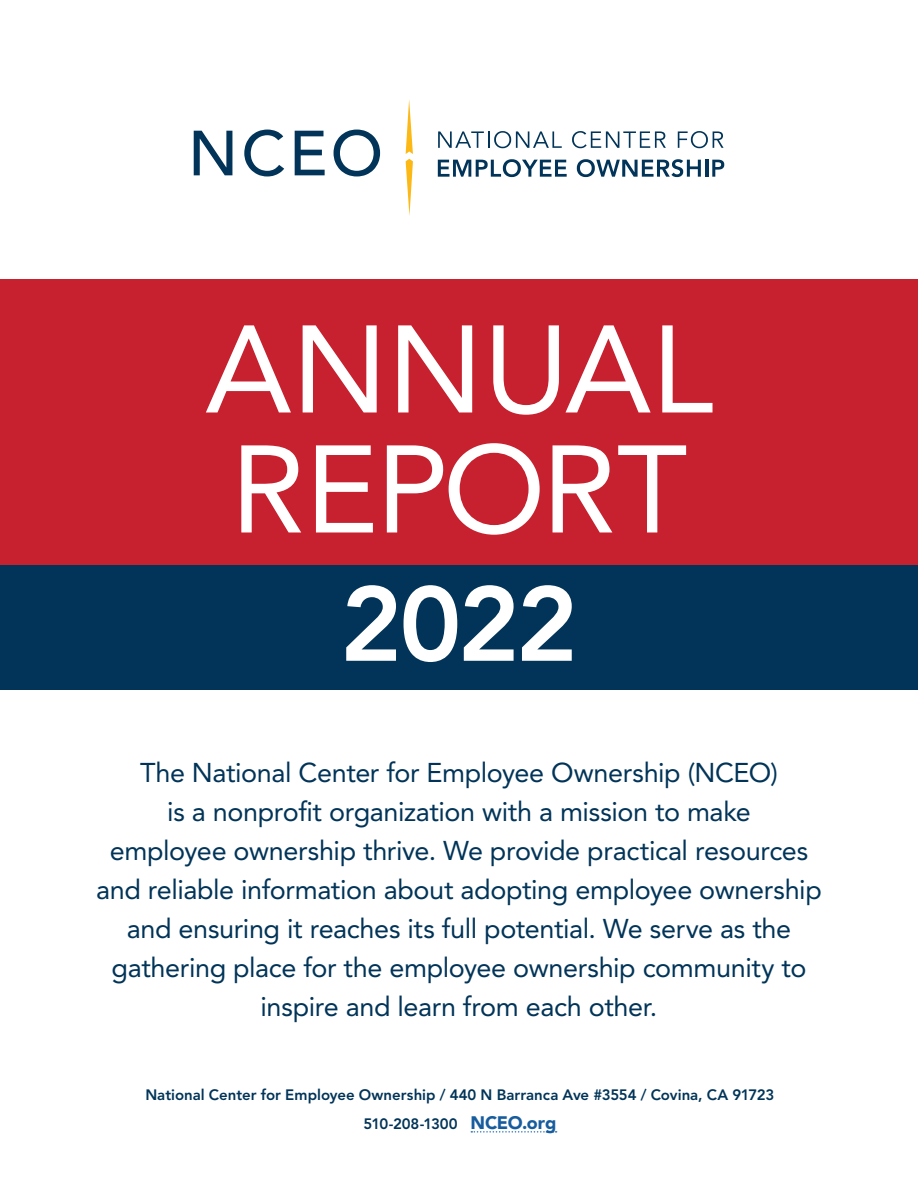
<style>
.page{position:relative;width:918px;height:1188px;background:#fff}
.page>*{position:absolute;margin:0;border:0;box-sizing:border-box;transform-origin:0 0}
.t1{font:123px/120px "Avenir LT Std";letter-spacing:-.005em;color:#fff}
.t2{font:800 105px "Avenir LT Std";color:#fff}
.AV_body_noindent{font:27px/39px "Avenir LT Std";letter-spacing:-.015em;color:#013458;text-align:center}
.AV_body_9_11{font:800 15px "Avenir LT Std";color:#013458}
.s1{font-weight:900;font-size:18px;color:#175d9e}
</style>
<div class="page">
<div style="left:0;top:279px;width:918px;height:380px;background:#c7202f"></div>
<svg style="left:471px;top:1131px;width:86px;height:2px"></svg>
<svg style="left:194px;top:131px;width:38px;height:44px"></svg>
<svg style="left:244px;top:130px;width:40px;height:46px"></svg>
<svg style="left:295px;top:131px;width:30px;height:44px"></svg>
<svg style="left:334px;top:130px;width:46px;height:46px"></svg>
<svg style="left:438px;top:131px;width:124px;height:17px"></svg>
<svg style="left:572px;top:131px;width:94px;height:17px"></svg>
<svg style="left:678px;top:131px;width:46px;height:17px"></svg>
<svg style="left:438px;top:159px;width:129px;height:18px"></svg>
<svg style="left:577px;top:159px;width:124px;height:18px"></svg>
<hr style="left:705px;top:160px;width:3px;height:17px;background:#013458">
<svg style="left:712px;top:160px;width:12px;height:17px"></svg>
<svg style="left:406px;top:99px;width:7px;height:117px"></svg>
<div style="left:0;top:565px;width:918px;height:124px;background:#013458"></div>
<p class="t1" style="left:205px;top:311px;width:509px">ANNUAL<br>REPORT</p>
<p class="t2" style="left:340px;top:562px;width:239px">2022</p>
<p class="AV_body_noindent" style="left:96px;top:754px;width:727px">The National Center for Employee Ownership (NCEO)<br>is a nonprofit organization with a mission to make<br>employee ownership thrive. We provide practical resources and reliable information about adopting employee ownership and ensuring it reaches its full potential. We serve as the gathering place for the employee ownership community to inspire and learn from each other.</p>
<p class="AV_body_9_11" style="left:145px;top:1086px;width:631px">National Center for Employee Ownership / 440 N Barranca Ave #3554 / Covina, CA 91723</p>
<p class="AV_body_9_11" style="left:363px;top:1115px;width:194px">510-208-1300 <span class="s1">NCEO.org</span></p>
</div>
